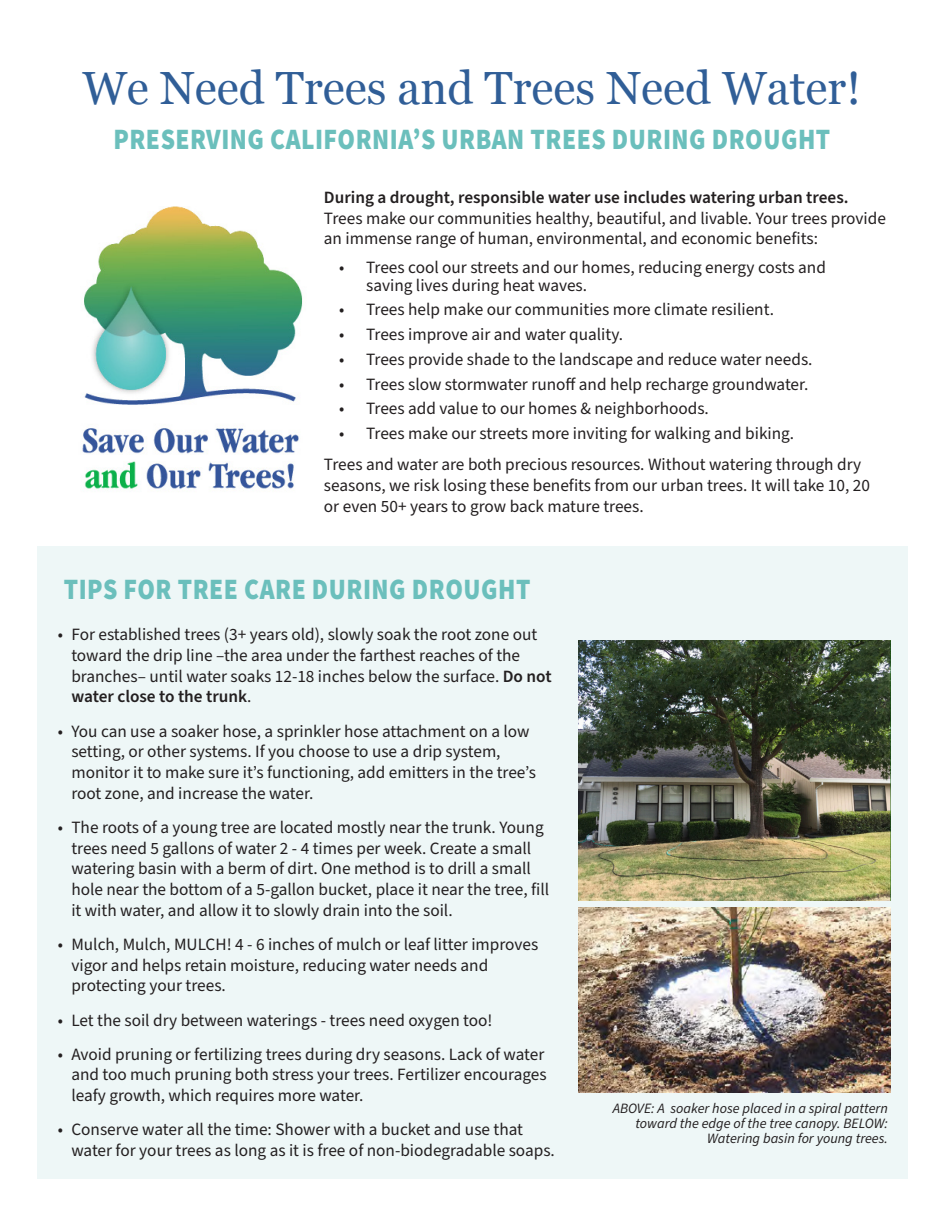
<style>
.page{position:relative;width:945px;height:1215px;background:#fff}
.page>*{position:absolute;margin:0;border:0;box-sizing:border-box;transform-origin:0 0}
.t1{font:46.5px "Georgia";color:#305e97}
.t2{font:900 29.55px "Source Sans Pro";letter-spacing:.02em;color:#6bbfbc;scale:.86 1}
.t3{font:17.25px/20.7px "Source Sans Pro";color:#231f20}
.t4{font:600 17.25px "Source Sans Pro";color:#231f20}
.t5{font:italic 14.25px/15px "Source Sans Pro";color:#231f20;text-align:right}
.s1{font-weight:600}
</style>
<div class="page">
<div style="left:37px;top:546px;width:871px;height:633px;background:#eef7f7"></div>
<img style="left:578px;top:640px;width:313px;height:261px">
<img style="left:578px;top:907px;width:313px;height:186px">
<img style="left:81px;top:207px;width:222px;height:283px">
<h1 class="t1" style="left:82px;top:54px;width:780px">We Need Trees and Trees Need Water!</h1>
<h2 class="t2" style="left:113px;top:119px;width:835px">PRESERVING CALIFORNIA’S URBAN TREES DURING DROUGHT</h2>
<p class="t4" style="left:324px;top:186px;width:526px">During a drought, responsible water use includes watering urban trees.</p>
<p class="t3" style="left:324px;top:208px;width:564px">Trees make our communities healthy, beautiful, and livable. Your trees provide an immense range of human, environmental, and economic benefits:</p>
<p class="t3" style="left:366px;top:258px;width:461px;line-height:18px;text-indent:-27px">• Trees cool our streets and our homes, reducing energy costs and saving lives during heat waves.</p>
<p class="t3" style="left:339px;top:300px;width:436px">• Trees help make our communities more climate resilient.</p>
<p class="t3" style="left:339px;top:325px;width:286px">• Trees improve air and water quality.</p>
<p class="t3" style="left:339px;top:349px;width:475px">• Trees provide shade to the landscape and reduce water needs.</p>
<p class="t3" style="left:339px;top:374px;width:471px">• Trees slow stormwater runoff and help recharge groundwater.</p>
<p class="t3" style="left:339px;top:399px;width:371px">• Trees add value to our homes &amp; neighborhoods.</p>
<p class="t3" style="left:339px;top:424px;width:457px">• Trees make our streets more inviting for walking and biking.</p>
<p class="t3" style="left:324px;top:455px;width:548px">Trees and water are both precious resources. Without watering through dry seasons, we risk losing these benefits from our urban trees. It will take 10, 20 or even 50+ years to grow back mature trees.</p>
<h2 class="t2" style="left:64px;top:568px;width:544px">TIPS FOR TREE CARE DURING DROUGHT</h2>
<p class="t3" style="left:71px;top:625px;width:482px;text-indent:-14px">• For established trees (3+ years old), slowly soak the root zone out toward the drip line –the area under the farthest reaches of the branches– until water soaks 12-18 inches below the surface. <span class="s1">Do not water close to the trunk</span>.</p>
<p class="t3" style="left:71px;top:721px;width:466px;text-indent:-14px">• You can use a soaker hose, a sprinkler hose attachment on a low setting, or other systems. If you choose to use a drip system, monitor it to make sure it’s functioning, add emitters in the tree’s root zone, and increase the water.</p>
<p class="t3" style="left:71px;top:817px;width:479px;text-indent:-14px">• The roots of a young tree are located mostly near the trunk. Young trees need 5 gallons of water 2 - 4 times per week. Create a small watering basin with a berm of dirt. One method is to drill a small hole near the bottom of a 5-gallon bucket, place it near the tree, fill it with water, and allow it to slowly drain into the soil.</p>
<p class="t3" style="left:71px;top:934px;width:469px;text-indent:-14px">• Mulch, Mulch, MULCH! 4 - 6 inches of mulch or leaf litter improves vigor and helps retain moisture, reducing water needs and protecting your trees.</p>
<p class="t3" style="left:58px;top:1010px;width:436px">• Let the soil dry between waterings - trees need oxygen too!</p>
<p class="t3" style="left:71px;top:1044px;width:477px;text-indent:-14px">• Avoid pruning or fertilizing trees during dry seasons. Lack of water and too much pruning both stress your trees. Fertilizer encourages leafy growth, which requires more water.</p>
<p class="t3" style="left:71px;top:1120px;width:485px;text-indent:-14px">• Conserve water all the time: Shower with a bucket and use that water for your trees as long as it is free of non-biodegradable soaps.</p>
<p class="t5" style="left:613px;top:1101px;width:277px">ABOVE: A soaker hose placed in a spiral pattern toward the edge of the tree canopy. BELOW:<br>Watering basin for young trees.</p>
</div>
